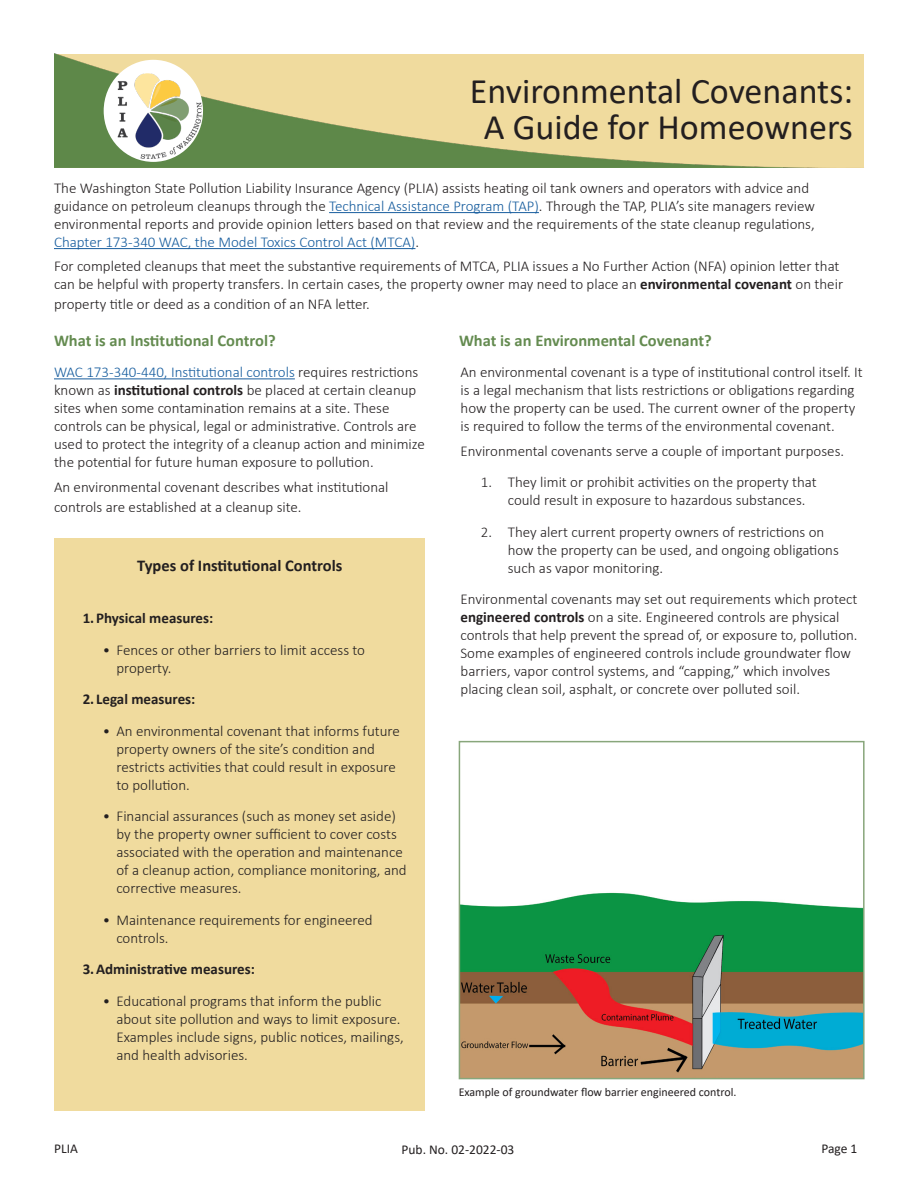
<style>
.page{position:relative;width:918px;height:1188px;background:#fff}
.page>*{position:absolute;margin:0;border:0;box-sizing:border-box;transform-origin:0 0}
.t1{font:36px/36px "Calibri";color:#231f20;text-align:center}
.t2{font:700 16.5px "Calibri";color:#648b50}
.t3{font:700 16.5px "Calibri";color:#231f20}
.t4{font:300 15px/18px "Calibri";color:#231f20}
.t5{font:700 15px "Calibri";color:#231f20}
.t6{font:13.5px "Calibri";color:#231f20}
.t7{font:12px "Calibri";color:#231f20}
.s1{color:#175d9e}
.s2{font-weight:700}
</style>
<div class="page">
<img style="left:54px;top:54px;width:810px;height:114px">
<div style="left:104px;top:60px;width:99px;height:102px;background:#fff;border-radius:50%"></div>
<img style="left:118px;top:73px;width:83px;height:86px">
<hr style="left:329px;top:212px;width:210px;height:1px;background:#175d9e">
<hr style="left:54px;top:248px;width:361px;height:1px;background:#175d9e">
<hr style="left:54px;top:379px;width:241px;height:1px;background:#175d9e">
<div style="left:55px;top:538px;width:370px;height:572px;background:#f0db9e"></div>
<img style="left:462px;top:892px;width:400px;height:184px">
<div style="left:459px;top:741px;width:406px;height:338px;border:2px solid #88a67b"></div>
<p class="t1" style="left:470px;top:73px;width:385px">Environmental Covenants:<br>A Guide for Homeowners</p>
<p class="t4" style="left:54px;top:179px;width:762px">The Washington State Pollution Liability Insurance Agency (PLIA) assists heating oil tank owners and operators with advice and guidance on petroleum cleanups through the <span class="s1">Technical Assistance Program (TAP)</span>. Through the TAP, PLIA’s site managers review environmental reports and provide opinion letters based on that review and the requirements of the state cleanup regulations, <span class="s1">Chapter 173-340 WAC, the Model Toxics Control Act (MTCA)</span>.</p>
<p class="t4" style="left:54px;top:257px;width:791px">For completed cleanups that meet the substantive requirements of MTCA, PLIA issues a No Further Action (NFA) opinion letter that can be helpful with property transfers. In certain cases, the property owner may need to place an <span class="s2">environmental covenant</span> on their</p>
<p class="t4" style="left:54px;top:295px;width:317px">property title or deed as a condition of an NFA letter.</p>
<p class="t2" style="left:459px;top:329px;width:254px">What is an Environmental Covenant?</p>
<p class="t4" style="left:461px;top:363px;width:404px">An environmental covenant is a type of institutional control itself. It is a legal mechanism that lists restrictions or obligations regarding how the property can be used. The current owner of the property is required to follow the terms of the environmental covenant.</p>
<p class="t4" style="left:461px;top:442px;width:385px">Environmental covenants serve a couple of important purposes.</p>
<p class="t4" style="left:508px;top:473px;width:311px;text-indent:-27px">1. They limit or prohibit activities on the property that could result in exposure to hazardous substances.</p>
<p class="t4" style="left:508px;top:523px;width:333px;text-indent:-27px">2. They alert current property owners of restrictions on how the property can be used, and ongoing obligations such as vapor monitoring.</p>
<p class="t4" style="left:461px;top:590px;width:399px">Environmental covenants may set out requirements which protect <span class="s2">engineered controls</span> on a site. Engineered controls are physical controls that help prevent the spread of, or exposure to, pollution.<br>Some examples of engineered controls include groundwater flow barriers, vapor control systems, and “capping,” which involves placing clean soil, asphalt, or concrete over polluted soil.</p>
<p class="t2" style="left:54px;top:329px;width:223px">What is an Institutional Control?</p>
<p class="t4" style="left:54px;top:363px;width:372px"><span class="s1">WAC 173-340-440, Institutional controls</span> requires restrictions known as <span class="s2">institutional controls</span> be placed at certain cleanup sites when some contamination remains at a site. These controls can be physical, legal or administrative. Controls are used to protect the integrity of a cleanup action and minimize the potential for future human exposure to pollution.</p>
<p class="t4" style="left:54px;top:477px;width:336px;line-height:19.8px">An environmental covenant describes what institutional controls are established at a cleanup site.</p>
<p class="t3" style="left:137px;top:554px;width:207px">Types of Institutional Controls</p>
<p class="t5" style="left:83px;top:607px;width:132px">1.Physical measures:</p>
<p class="t4" style="left:116px;top:640px;width:250px;text-indent:-14px">• Fences or other barriers to limit access to property.</p>
<p class="t5" style="left:83px;top:688px;width:114px">2. Legal measures:</p>
<p class="t4" style="left:116px;top:721px;width:285px;text-indent:-14px">• An environmental covenant that informs future property owners of the site’s condition and restricts activities that could result in exposure to pollution.</p>
<p class="t4" style="left:116px;top:807px;width:292px;text-indent:-14px">• Financial assurances (such as money set aside) by the property owner sufficient to cover costs associated with the operation and maintenance of a cleanup action, compliance monitoring, and corrective measures.</p>
<p class="t4" style="left:116px;top:910px;width:258px;text-indent:-14px">• Maintenance requirements for engineered controls.</p>
<p class="t5" style="left:83px;top:958px;width:174px">3.Administrative measures:</p>
<p class="t4" style="left:116px;top:991px;width:289px;text-indent:-14px">• Educational programs that inform the public about site pollution and ways to limit exposure.<br>Examples include signs, public notices, mailings, and health advisories.</p>
<p class="t7" style="left:459px;top:1083px;width:279px">Example of groundwater flow barrier engineered control.</p>
<p class="t6" style="left:54px;top:1139px;width:25px">PLIA</p>
<p class="t6" style="left:402px;top:1140px;width:114px">Pub. No. 02-2022-03</p>
<p class="t6" style="left:821px;top:1139px;width:38px">Page 1</p>
</div>
